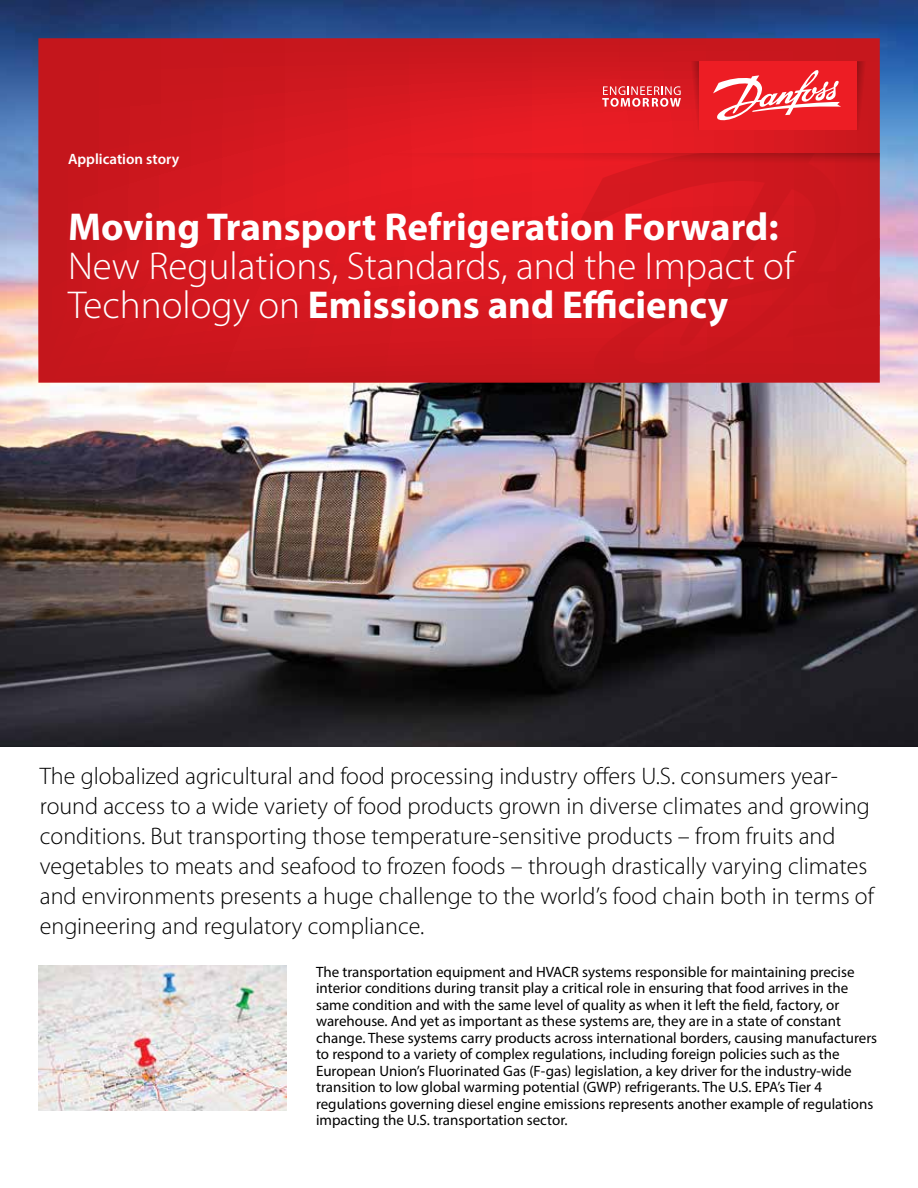
<style>
.page{position:relative;width:918px;height:1188px;background:#fff}
.page>*{position:absolute;margin:0;border:0;box-sizing:border-box;transform-origin:0 0}
.t1{font:300 39px/39px "Myriad Pro";color:#fff}
.t2{font:700 39px "Myriad Pro";color:#fff}
.t3{font:300 24px/30px "Myriad Pro";color:#000}
.t4{font:15px/16.5px "Myriad Pro";color:#000}
.t5{font:600 15px "Myriad Pro";color:#fff}
.s1{font-weight:700}
</style>
<div class="page">
<img style="left:0;top:0;width:918px;height:746px">
<svg style="left:38px;top:38px;width:842px;height:345px;background:#d2181f"></svg>
<svg style="left:572px;top:166px;width:308px;height:217px;background:#d0181f"></svg>
<svg style="left:857px;top:61px;width:12px;height:69px"></svg>
<svg style="left:383px;top:153px;width:497px;height:13px;background:#d4181f"></svg>
<div style="left:699px;top:61px;width:158px;height:69px;background:#ed1d24"></div>
<svg style="left:602px;top:61px;width:97px;height:69px;background:#dd2d34"></svg>
<svg style="left:713px;top:70px;width:128px;height:51px"></svg>
<img style="left:38px;top:966px;width:248px;height:145px">
<p class="t5" style="left:68px;top:150px;width:113px">Application story</p>
<h1 class="t2" style="left:68px;top:201px;width:712px">Moving Transport Refrigeration Forward:</h1>
<h1 class="t1" style="left:68px;top:247px;width:728px">New Regulations, Standards, and the Impact of<br>Technology on <span class="s1">Emissions and Efficiency</span></h1>
<p class="t3" style="left:40px;top:761px;width:836px">The globalized agricultural and food processing industry offers U.S. consumers year&shy;round access to a wide variety of food products grown in diverse climates and growing conditions. But transporting those temperature-sensitive products – from fruits and vegetables to meats and seafood to frozen foods – through drastically varying climates and environments presents a huge challenge to the world’s food chain both in terms of engineering and regulatory compliance.</p>
<p class="t4" style="left:316px;top:963px;width:563px">The transportation equipment and HVACR systems responsible for maintaining precise interior conditions during transit play a critical role in ensuring that food arrives in the same condition and with the same level of quality as when it left the field, factory, or warehouse. And yet as important as these systems are, they are in a state of constant change. These systems carry products across international borders, causing manufacturers to respond to a variety of complex regulations, including foreign policies such as the European Union’s Fluorinated Gas (F-gas) legislation, a key driver for the industry-wide transition to low global warming potential (GWP) refrigerants. The U.S. EPA’s Tier 4 regulations governing diesel engine emissions represents another example of regulations impacting the U.S. transportation sector.</p>
</div>
